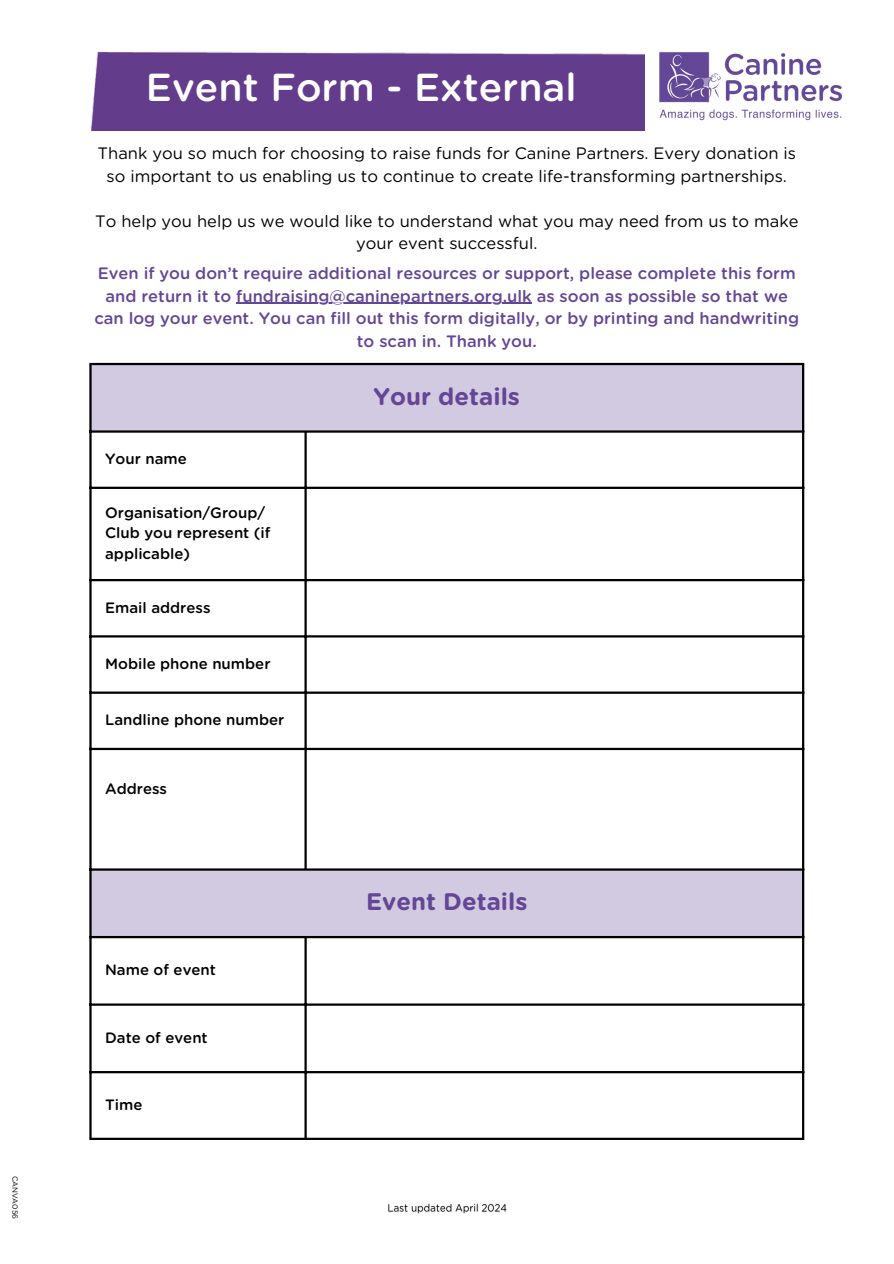
<style>
.page{position:relative;width:894px;height:1264px;background:#fff}
.page>*{position:absolute;margin:0;border:0;box-sizing:border-box;transform-origin:0 0}
.t1{font:500 39px "Gotham Rounded";color:#fff}
.t2{font:700 24px "Gotham Rounded";color:#644696}
.t3{font:500 16.5px/22.5px "Gotham Rounded";color:#644696;text-align:center}
.t4{font:16.5px/22.5px "Gotham Rounded";color:#000;text-align:center}
.t5{font:500 15px/20.2px "Gotham Rounded";color:#000}
.t6{font:7.5px "Gotham Rounded";color:#000}
</style>
<div class="page">
<img style="left:90px;top:51px;width:752px;height:80px">
<svg style="left:92px;top:365px;width:709px;height:571px"></svg>
<hr style="left:89px;top:365px;width:3px;height:772px;background:#000">
<hr style="left:304px;top:432px;width:2px;height:436px;background:#000">
<hr style="left:304px;top:938px;width:2px;height:199px;background:#000">
<hr style="left:801px;top:365px;width:3px;height:772px;background:#000">
<hr style="left:89px;top:363px;width:715px;height:2px;background:#000">
<hr style="left:89px;top:430px;width:715px;height:2px;background:#000">
<hr style="left:89px;top:486px;width:715px;height:3px;background:#000">
<hr style="left:89px;top:579px;width:715px;height:2px;background:#000">
<hr style="left:89px;top:635px;width:715px;height:2px;background:#000">
<hr style="left:89px;top:691px;width:715px;height:2px;background:#000">
<hr style="left:89px;top:747px;width:715px;height:3px;background:#000">
<hr style="left:89px;top:868px;width:715px;height:2px;background:#000">
<hr style="left:89px;top:936px;width:715px;height:2px;background:#000">
<hr style="left:89px;top:1003px;width:715px;height:2px;background:#000">
<hr style="left:89px;top:1071px;width:715px;height:2px;background:#000">
<hr style="left:89px;top:1137px;width:715px;height:2px;background:#000">
<hr style="left:236px;top:303px;width:295px;height:1px;background:#644696">
<img style="left:388px;top:1203px;width:119px;height:11px">
<p class="t6" style="left:19px;top:1175px;width:45px;rotate:90deg">CANVA056</p>
<p class="t1" style="left:146px;top:69px;width:432px">Event Form - External</p>
<p class="t4" style="left:98px;top:143px;width:699px">Thank you so much for choosing to raise funds for Canine Partners. Every donation is so important to us enabling us to continue to create life-transforming partnerships.</p>
<p class="t4" style="left:95px;top:210px;width:704px">To help you help us we would like to understand what you may need from us to make your event successful.</p>
<p class="t3" style="left:98px;top:263px;width:699px">Even if you don’t require additional resources or support, please complete this form and return it to fundraising@caninepartners.org.ulk as soon as possible so that we</p>
<p class="t3" style="left:94px;top:308px;width:706px">can log your event. You can fill out this form digitally, or by printing and handwriting to scan in. Thank you.</p>
<p class="t5" style="left:105px;top:449px;width:83px">Your name</p>
<h2 class="t5" style="left:105px;top:503px;width:162px">Organisation/Group/</h2>
<h2 class="t5" style="left:105px;top:524px;width:167px">Club you represent (if applicable)</h2>
<h2 class="t5" style="left:105px;top:598px;width:107px">Email address</h2>
<p class="t5" style="left:105px;top:654px;width:167px">Mobile phone number</p>
<p class="t5" style="left:105px;top:710px;width:181px">Landline phone number</p>
<p class="t5" style="left:105px;top:779px;width:63px">Address</p>
<p class="t5" style="left:105px;top:960px;width:112px">Name of event</p>
<p class="t5" style="left:105px;top:1028px;width:104px">Date of event</p>
<p class="t5" style="left:105px;top:1095px;width:39px">Time</p>
<h1 class="t2" style="left:373px;top:385px;width:148px">Your details</h1>
<p class="t2" style="left:366px;top:890px;width:163px">Event Details</p>
</div>
